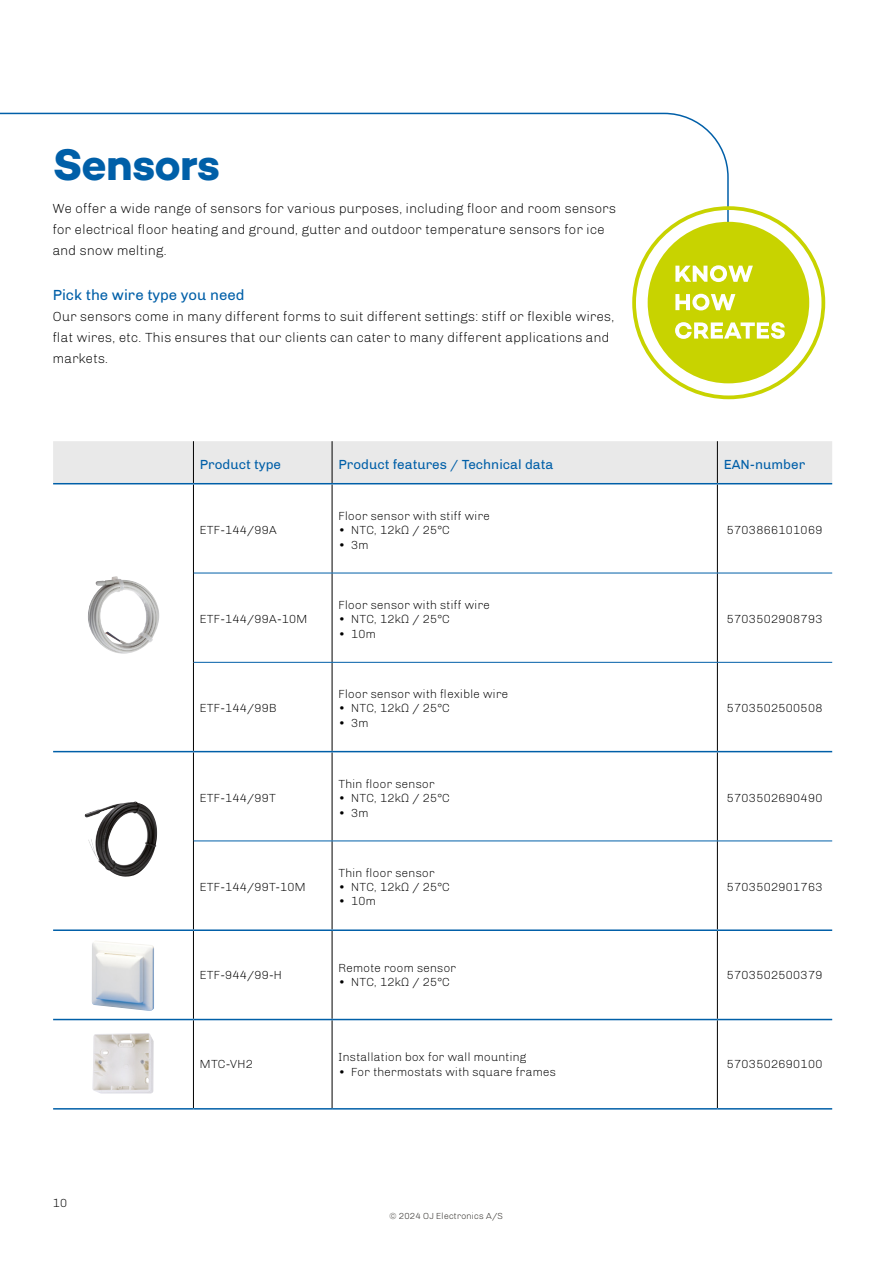
<style>
.page{position:relative;width:893px;height:1263px;background:#fff}
.page>*{position:absolute;margin:0;border:0;box-sizing:border-box;transform-origin:0 0}
.t1{font:700 45px "Campton";letter-spacing:-.02em;color:#005fa8}
.t2{font:15px "Chivo";color:#005fa8}
.t3{font:300 13.5px/21px "Chivo";color:#000}
.t4{font:13.5px "Chivo";color:#005fa8}
.t5{font:300 12px "Chivo";color:#000}
.t6{font:300 9px "Chivo";color:#25221e}
</style>
<div class="page">
<svg style="left:0;top:112px;width:729px;height:232px"></svg>
<div style="left:648px;top:222px;width:161px;height:161px;background:#c8d300;border-radius:50%"></div>
<svg style="left:675px;top:265px;width:78px;height:17px"></svg>
<svg style="left:675px;top:294px;width:60px;height:16px"></svg>
<svg style="left:675px;top:322px;width:110px;height:17px"></svg>
<svg style="left:815px;top:259px;width:11px;height:85px"></svg>
<div style="left:53px;top:441px;width:779px;height:42px;background:#e9e9e9"></div>
<hr style="left:193px;top:441px;width:1px;height:42px;background:#000">
<hr style="left:332px;top:441px;width:1px;height:42px;background:#000">
<hr style="left:717px;top:441px;width:1px;height:42px;background:#000">
<hr style="left:193px;top:484px;width:1px;height:89px;background:#000">
<hr style="left:332px;top:484px;width:1px;height:89px;background:#000">
<hr style="left:717px;top:484px;width:1px;height:89px;background:#000">
<hr style="left:193px;top:573px;width:1px;height:89px;background:#000">
<hr style="left:332px;top:573px;width:1px;height:89px;background:#000">
<hr style="left:717px;top:573px;width:1px;height:89px;background:#000">
<hr style="left:193px;top:662px;width:1px;height:89px;background:#000">
<hr style="left:332px;top:662px;width:1px;height:89px;background:#000">
<hr style="left:717px;top:662px;width:1px;height:89px;background:#000">
<hr style="left:193px;top:752px;width:1px;height:89px;background:#000">
<hr style="left:332px;top:752px;width:1px;height:89px;background:#000">
<hr style="left:717px;top:752px;width:1px;height:89px;background:#000">
<hr style="left:193px;top:841px;width:1px;height:88px;background:#000">
<hr style="left:332px;top:841px;width:1px;height:88px;background:#000">
<hr style="left:717px;top:841px;width:1px;height:88px;background:#000">
<hr style="left:193px;top:931px;width:1px;height:88px;background:#000">
<hr style="left:332px;top:931px;width:1px;height:88px;background:#000">
<hr style="left:717px;top:931px;width:1px;height:88px;background:#000">
<hr style="left:193px;top:1020px;width:1px;height:88px;background:#000">
<hr style="left:332px;top:1020px;width:1px;height:88px;background:#000">
<hr style="left:717px;top:1020px;width:1px;height:88px;background:#000">
<hr style="left:53px;top:483px;width:140px;height:1px;background:#005fa8">
<hr style="left:193px;top:483px;width:139px;height:1px;background:#005fa8">
<hr style="left:332px;top:483px;width:385px;height:1px;background:#005fa8">
<hr style="left:717px;top:483px;width:115px;height:1px;background:#005fa8">
<hr style="left:53px;top:751px;width:140px;height:1px;background:#005fa8">
<hr style="left:193px;top:751px;width:139px;height:1px;background:#005fa8">
<hr style="left:332px;top:751px;width:385px;height:1px;background:#005fa8">
<hr style="left:717px;top:751px;width:115px;height:1px;background:#005fa8">
<hr style="left:53px;top:929px;width:140px;height:2px;background:#005fa8">
<hr style="left:193px;top:929px;width:139px;height:2px;background:#005fa8">
<hr style="left:332px;top:929px;width:385px;height:2px;background:#005fa8">
<hr style="left:717px;top:929px;width:115px;height:2px;background:#005fa8">
<hr style="left:53px;top:1019px;width:140px;height:1px;background:#005fa8">
<hr style="left:193px;top:1019px;width:139px;height:1px;background:#005fa8">
<hr style="left:332px;top:1019px;width:385px;height:1px;background:#005fa8">
<hr style="left:717px;top:1019px;width:115px;height:1px;background:#005fa8">
<hr style="left:53px;top:1108px;width:140px;height:1px;background:#005fa8">
<hr style="left:193px;top:1108px;width:139px;height:1px;background:#005fa8">
<hr style="left:332px;top:1108px;width:385px;height:1px;background:#005fa8">
<hr style="left:717px;top:1108px;width:115px;height:1px;background:#005fa8">
<hr style="left:194px;top:573px;width:138px;height:1px;background:#005fa8">
<hr style="left:332px;top:573px;width:385px;height:1px;background:#005fa8">
<hr style="left:717px;top:573px;width:115px;height:1px;background:#005fa8">
<hr style="left:194px;top:662px;width:138px;height:1px;background:#005fa8">
<hr style="left:332px;top:662px;width:385px;height:1px;background:#005fa8">
<hr style="left:717px;top:662px;width:115px;height:1px;background:#005fa8">
<hr style="left:194px;top:841px;width:138px;height:1px;background:#005fa8">
<hr style="left:332px;top:841px;width:385px;height:1px;background:#005fa8">
<hr style="left:717px;top:841px;width:115px;height:1px;background:#005fa8">
<img style="left:88px;top:576px;width:71px;height:78px">
<img style="left:85px;top:801px;width:50px;height:58px">
<img style="left:92px;top:941px;width:62px;height:70px">
<img style="left:92px;top:1033px;width:62px;height:60px">
<h1 class="t1" style="left:53px;top:135px;width:169px">Sensors</h1>
<p class="t3" style="left:53px;top:198px;width:565px">We offer a wide range of sensors for various purposes, including floor and room sensors for electrical floor heating and ground, gutter and outdoor temperature sensors for ice and snow melting.</p>
<p class="t2" style="left:53px;top:286px;width:193px">Pick the wire type you need</p>
<p class="t3" style="left:53px;top:306px;width:563px">Our sensors come in many different forms to suit different settings: stiff or flexible wires, flat wires, etc. This ensures that our clients can cater to many different applications and markets.</p>
<p class="t4" style="left:200px;top:456px;width:83px">Product type</p>
<p class="t4" style="left:338px;top:456px;width:216px">Product features / Technical data</p>
<p class="t4" style="left:724px;top:456px;width:83px">EAN-number</p>
<p class="t5" style="left:53px;top:1196px;width:16px">10</p>
<p class="t5" style="left:200px;top:523px;width:79px">ETF-144/99A</p>
<p class="t5" style="left:200px;top:612px;width:109px">ETF-144/99A-10M</p>
<p class="t5" style="left:200px;top:701px;width:79px">ETF-144/99B</p>
<p class="t5" style="left:200px;top:791px;width:78px">ETF-144/99T</p>
<p class="t5" style="left:200px;top:880px;width:108px">ETF-144/99T-10M</p>
<p class="t5" style="left:200px;top:968px;width:84px">ETF-944/99-H</p>
<p class="t5" style="left:200px;top:1057px;width:55px">MTC-VH2</p>
<p class="t5" style="left:338px;top:509px;width:153px">Floor sensor with stiff wire</p>
<p class="t5" style="left:338px;top:523px;width:113px">• NTC, 12kΩ / 25°C</p>
<p class="t5" style="left:338px;top:538px;width:32px">• 3m</p>
<p class="t5" style="left:338px;top:598px;width:153px">Floor sensor with stiff wire</p>
<p class="t5" style="left:338px;top:612px;width:113px">• NTC, 12kΩ / 25°C</p>
<p class="t5" style="left:338px;top:627px;width:39px">• 10m</p>
<p class="t5" style="left:338px;top:687px;width:172px">Floor sensor with flexible wire</p>
<p class="t5" style="left:338px;top:701px;width:113px">• NTC, 12kΩ / 25°C</p>
<p class="t5" style="left:338px;top:716px;width:32px">• 3m</p>
<p class="t5" style="left:338px;top:777px;width:98px">Thin floor sensor</p>
<p class="t5" style="left:338px;top:791px;width:113px">• NTC, 12kΩ / 25°C</p>
<p class="t5" style="left:338px;top:805px;width:32px">• 3m</p>
<p class="t5" style="left:338px;top:865px;width:98px">Thin floor sensor</p>
<p class="t5" style="left:338px;top:880px;width:113px">• NTC, 12kΩ / 25°C</p>
<p class="t5" style="left:338px;top:894px;width:39px">• 10m</p>
<p class="t5" style="left:338px;top:961px;width:119px">Remote room sensor</p>
<p class="t5" style="left:338px;top:975px;width:113px">• NTC, 12kΩ / 25°C</p>
<p class="t5" style="left:338px;top:1050px;width:190px">Installation box for wall mounting</p>
<p class="t5" style="left:338px;top:1064px;width:219px">• For thermostats with square frames</p>
<p class="t6" style="left:390px;top:1211px;width:115px">© 2024 OJ Electronics A/S</p>
<p class="t5" style="left:727px;top:523px;width:97px">5703866101069</p>
<p class="t5" style="left:727px;top:612px;width:97px">5703502908793</p>
<p class="t5" style="left:727px;top:701px;width:97px">5703502500508</p>
<p class="t5" style="left:727px;top:791px;width:97px">5703502690490</p>
<p class="t5" style="left:727px;top:880px;width:97px">5703502901763</p>
<p class="t5" style="left:727px;top:968px;width:97px">5703502500379</p>
<p class="t5" style="left:727px;top:1057px;width:97px">5703502690100</p>
</div>
